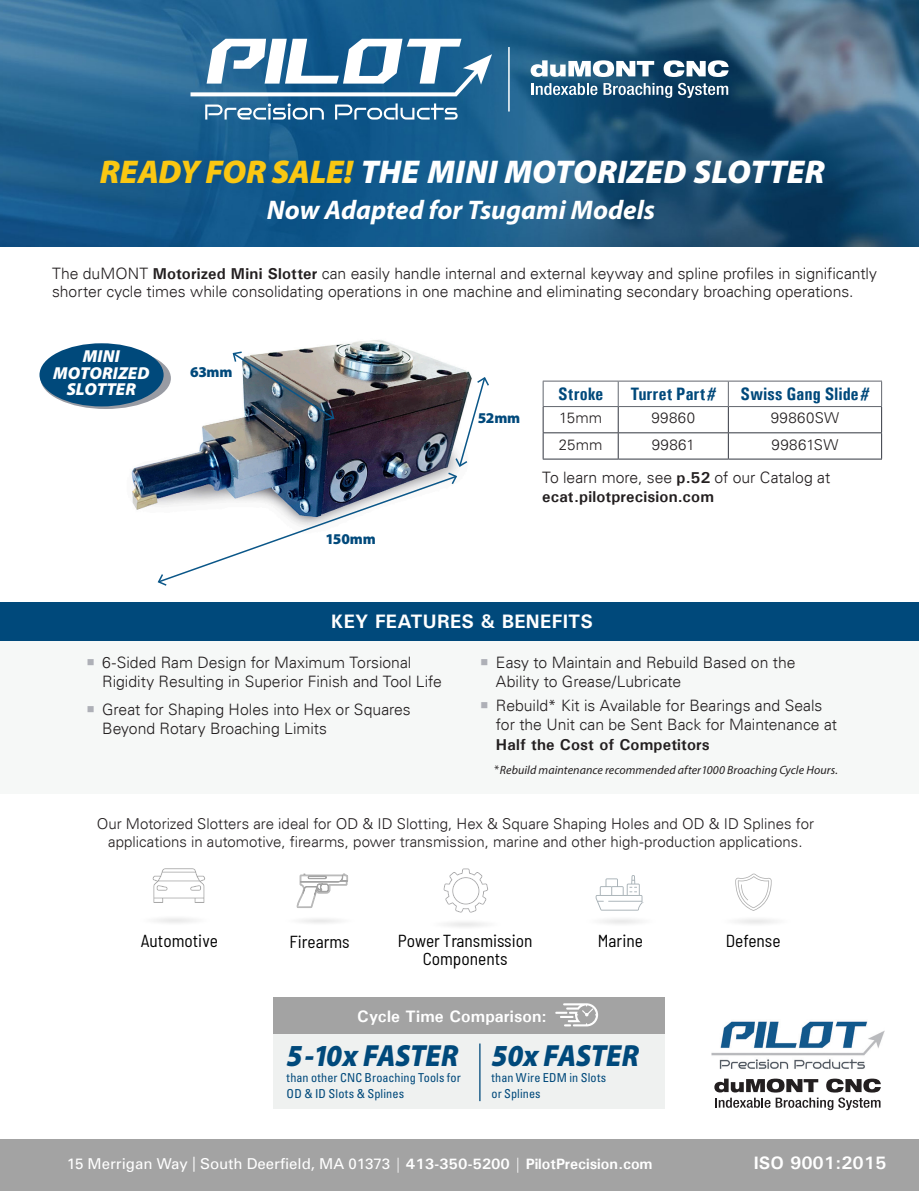
<style>
.page{position:relative;width:919px;height:1191px;background:#fff}
.page>*{position:absolute;margin:0;border:0;box-sizing:border-box;transform-origin:0 0}
.t1{font:italic 900 33px "Myriad Pro";color:#fff}
.t2{font:italic 900 30.75px "Myriad Pro";letter-spacing:-.01em;color:#00497b;scale:.93 1}
.t3{font:italic 700 27px "Myriad Pro";color:#fff}
.t4{font:700 19.5px "Univers";letter-spacing:.01em;color:#fff}
.Basic_Body{font:700 condensed 18px "Univers";letter-spacing:.005em;color:#00497b}
.t5{font:700 18px "Univers";color:#fff}
.t6{font:semi-condensed 17.4px/17.9px "Barlow";color:#000;text-align:center}
.t7{font:italic 900 17.4px/16.6px "Myriad Pro";letter-spacing:.005em;color:#fff;text-align:center}
.t8{font:700 16.65px "Univers";letter-spacing:.01em;color:#fff}
.Basic_Body-2{font:300 15.75px/19.5px "Univers LT";color:#231f20}
.Basic_Body-3{font:300 15px/18px "Univers LT";color:#231f20;text-align:center}
.t9{font:15px "Univers";color:#fff}
.t10{font:900 15px "Myriad Pro";letter-spacing:-.015em;color:#00497b}
.Basic_Body-4{font:300 15px "Univers LT";letter-spacing:.03em;color:#231f20}
.Basic_Body-5{font:300 15px "Univers LT";letter-spacing:.025em;color:#231f20}
.t11{font:condensed 12.3px/15.8px "Univers";letter-spacing:.01em;color:#00497b}
.Basic_Body-6{font:italic 12px "Myriad Pro";letter-spacing:.01em;color:#231f20}
.s1{color:#fac712}
.s2{font-family:"Univers";font-weight:700}
.s3{font-family:"Univers LT";font-weight:300;font-style:normal}
.s4{font-weight:700}
</style>
<div class="page">
<img style="left:0;top:0;width:919px;height:247px">
<img style="left:130px;top:340px;width:279px;height:170px">
<div style="left:0;top:609px;width:919px;height:185px;background:#f6f8f7"></div>
<div style="left:0;top:1139px;width:919px;height:51px;background:#a3a3a3"></div>
<svg style="left:40px;top:346px;width:132px;height:64px"></svg>
<div style="left:39px;top:343px;width:125px;height:63px;background:#00497b;border-radius:50%"></div>
<svg style="left:714px;top:1078px;width:167px;height:32px"></svg>
<div style="left:273px;top:1003px;width:391px;height:105px;background:#eff1f0"></div>
<div style="left:273px;top:997px;width:391px;height:36px;background:#a3a3a3"></div>
<svg style="left:555px;top:1003px;width:43px;height:23px"></svg>
<hr style="left:479px;top:1043px;width:1px;height:58px;background:#00497b">
<img style="left:712px;top:1021px;width:172px;height:48px">
<div style="left:0;top:602px;width:919px;height:38px;background:#00497b"></div>
<svg style="left:152px;top:868px;width:53px;height:35px"></svg>
<svg style="left:297px;top:873px;width:51px;height:35px"></svg>
<svg style="left:443px;top:868px;width:45px;height:44px"></svg>
<svg style="left:596px;top:875px;width:46px;height:35px"></svg>
<svg style="left:735px;top:873px;width:36px;height:37px"></svg>
<svg style="left:531px;top:60px;width:123px;height:17px"></svg>
<svg style="left:664px;top:60px;width:64px;height:17px"></svg>
<svg style="left:532px;top:83px;width:65px;height:12px"></svg>
<svg style="left:603px;top:83px;width:69px;height:15px"></svg>
<svg style="left:678px;top:83px;width:50px;height:15px"></svg>
<svg style="left:205px;top:103px;width:119px;height:17px"></svg>
<svg style="left:335px;top:103px;width:123px;height:17px"></svg>
<svg style="left:190px;top:39px;width:302px;height:57px"></svg>
<hr style="left:508px;top:47px;width:2px;height:64px;background:#fff">
<img style="left:157px;top:350px;width:332px;height:236px">
<hr style="left:543px;top:381px;width:75px;height:1px;background:#62666e">
<hr style="left:618px;top:381px;width:110px;height:1px;background:#62666e">
<hr style="left:728px;top:381px;width:154px;height:1px;background:#62666e">
<hr style="left:543px;top:406px;width:75px;height:1px;background:#62666e">
<hr style="left:618px;top:406px;width:110px;height:1px;background:#62666e">
<hr style="left:728px;top:406px;width:154px;height:1px;background:#62666e">
<hr style="left:728px;top:432px;width:154px;height:1px;background:#323640">
<svg style="left:881px;top:381px;width:1px;height:78px"></svg>
<hr style="left:543px;top:459px;width:75px;height:1px;background:#323640">
<hr style="left:728px;top:459px;width:154px;height:1px;background:#323640">
<svg style="left:543px;top:381px;width:1px;height:78px"></svg>
<hr style="left:543px;top:432px;width:75px;height:1px;background:#323640">
<hr style="left:618px;top:432px;width:110px;height:1px;background:#323640">
<svg style="left:618px;top:381px;width:1px;height:78px"></svg>
<svg style="left:728px;top:381px;width:1px;height:78px"></svg>
<hr style="left:618px;top:459px;width:110px;height:1px;background:#323640">
<h2 class="t1" style="left:100px;top:150px;width:727px"><span class="s1">READY FOR SALE!</span> THE MINI MOTORIZED SLOTTER</h2>
<h2 class="t3" style="left:267px;top:193px;width:390px">Now Adapted for Tsugami Models</h2>
<p class="Basic_Body-2" style="left:52px;top:263px;width:826px;line-height:18.9px">The duMONT <span class="s2">Motorized Mini Slotter</span> can easily handle internal and external keyway and spline profiles in significantly shorter cycle times while consolidating operations in one machine and eliminating secondary broaching operations.</p>
<h2 class="t7" style="left:53px;top:347px;width:98px">MINI<br>MOTORIZED<br>SLOTTER</h2>
<h2 class="t10" style="left:190px;top:362px;width:44px">63mm</h2>
<h2 class="t10" style="left:325px;top:529px;width:52px">150mm</h2>
<h2 class="t10" style="left:478px;top:408px;width:44px">52mm</h2>
<p class="Basic_Body" style="left:558px;top:382px;width:47px">Stroke</p>
<p class="Basic_Body" style="left:630px;top:382px;width:87px">Turret Part#</p>
<p class="Basic_Body" style="left:740px;top:382px;width:130px">Swiss Gang Slide #</p>
<p class="Basic_Body-3" style="left:559px;top:409px;width:44px">15mm</p>
<p class="Basic_Body-3" style="left:651px;top:409px;width:45px">99860</p>
<p class="Basic_Body-4" style="left:771px;top:409px;width:70px">99860SW</p>
<p class="Basic_Body-3" style="left:559px;top:435px;width:45px">25mm</p>
<p class="Basic_Body-3" style="left:652px;top:435px;width:45px">99861</p>
<p class="Basic_Body-5" style="left:771px;top:435px;width:68px">99861SW</p>
<p class="Basic_Body-2" style="left:542px;top:467px;width:289px">To learn more, see <span class="s2">p.52</span> of our Catalog at <span class="s2">ecat.pilotprecision.com</span></p>
<h3 class="t4" style="left:331px;top:608px;width:264px">KEY FEATURES &amp; BENEFITS</h3>
<p class="Basic_Body-2" style="left:102px;top:652px;width:341px">6-Sided Ram Design for Maximum Torsional<br>Rigidity Resulting in Superior Finish and Tool Life</p>
<p class="Basic_Body-2" style="left:102px;top:699px;width:310px">Great for Shaping Holes into Hex or Squares<br>Beyond Rotary Broaching Limits</p>
<p class="Basic_Body-2" style="left:496px;top:652px;width:301px">Easy to Maintain and Rebuild Based on the<br>Ability to Grease/Lubricate</p>
<p class="Basic_Body-2" style="left:496px;top:695px;width:343px">Rebuild* Kit is Available for Bearings and Seals for the Unit can be Sent Back for Maintenance at<br><span class="s2">Half the Cost of Competitors</span></p>
<p class="Basic_Body-6" style="left:493px;top:762px;width:346px"><span class="s3">*</span>Rebuild maintenance recommended after 1000 Broaching Cycle Hours.</p>
<p class="Basic_Body-3" style="left:97px;top:815px;width:719px">Our Motorized Slotters are ideal for OD &amp; ID Slotting, Hex &amp; Square Shaping Holes and OD &amp; ID Splines for applications in automotive, firearms, power transmission, marine and other high-production applications.</p>
<p class="t6" style="left:141px;top:930px;width:79px">Automotive</p>
<p class="t6" style="left:289px;top:931px;width:62px">Firearms</p>
<p class="t6" style="left:398px;top:930px;width:136px">Power Transmission<br>Components</p>
<p class="t6" style="left:598px;top:930px;width:47px">Marine</p>
<p class="t6" style="left:726px;top:930px;width:56px">Defense</p>
<h3 class="t8" style="left:357px;top:1005px;width:191px">Cycle Time Comparison:</h3>
<h2 class="t2" style="left:286px;top:1034px;width:187px">5 - 10x FASTER</h2>
<h3 class="t11" style="left:287px;top:1069px;width:176px">than other CNC Broaching Tools for<br>OD &amp; ID Slots &amp; Splines</h3>
<h2 class="t2" style="left:491px;top:1034px;width:160px">50x FASTER</h2>
<h3 class="t11" style="left:491px;top:1070px;width:116px">than Wire EDM in Slots or Splines</h3>
<p class="t9" style="left:67px;top:1155px;width:587px">15 Merrigan Way | South Deerfield, MA 01373 <span class="s4">| 413-350-5200 | PilotPrecision.com</span></p>
<p class="t5" style="left:754px;top:1151px;width:134px">ISO 9001:2015</p>
</div>
